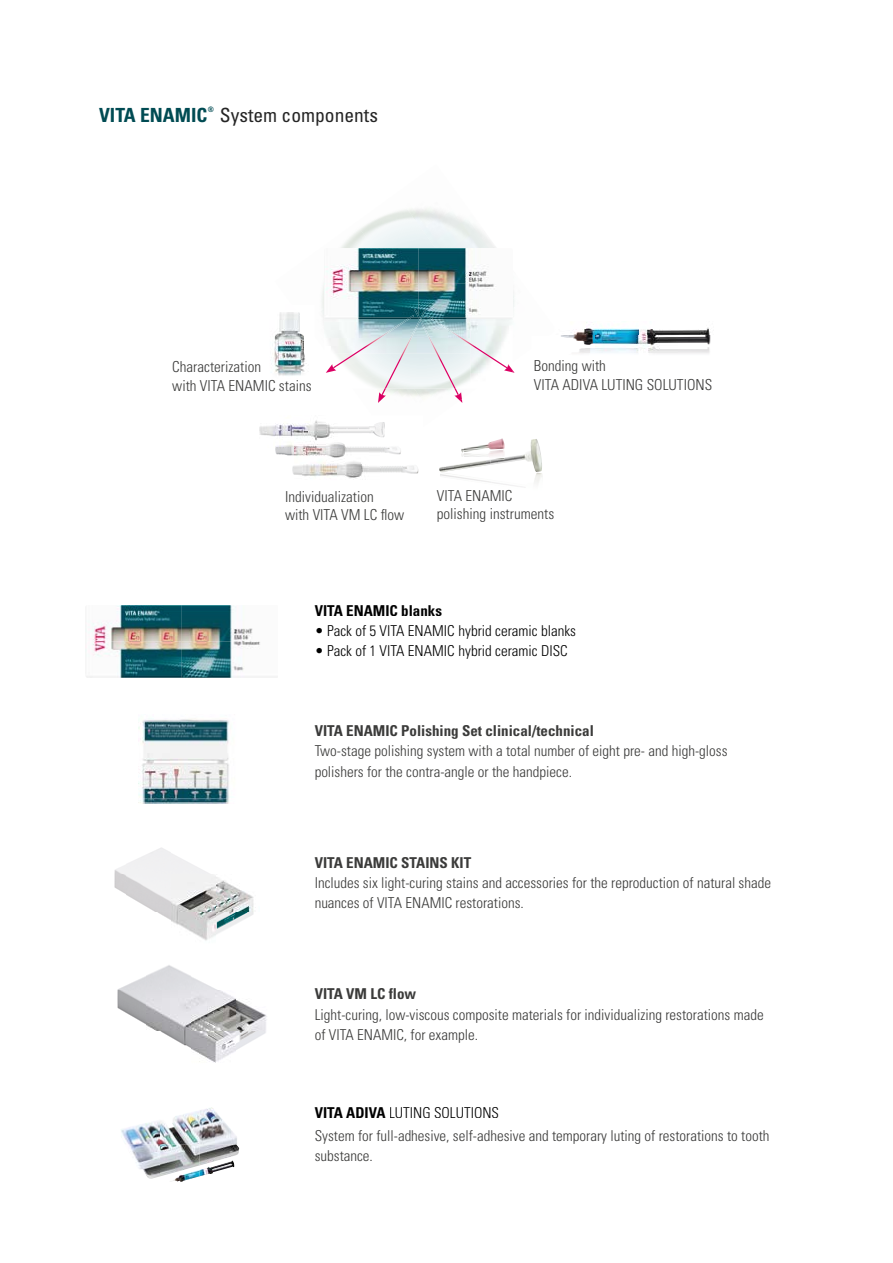
<style>
.page{position:relative;width:893px;height:1263px;background:#fff}
.page>*{position:absolute;margin:0;border:0;box-sizing:border-box;transform-origin:0 0}
.t1{font:condensed 19.5px "Univers";color:#252525}
.t2{font:700 condensed 19.5px "Univers";color:#004b53}
.t3{font:300 condensed 15.15px/18.5px "Univers";color:#3b3b3a}
.t4{font:300 condensed 15px/20.2px "Univers";color:#3b3b3a}
.t5{font:300 condensed 15px "Univers";color:#000}
.t6{font:700 condensed 15px "Univers";color:#3b3b3a}
.t7{font:700 condensed 15px "Univers";color:#000}
.t8{font:700 condensed 7.5px "Univers";color:#004b53}
.s1{font-weight:700;color:#000}
.s2{color:#000}
</style>
<div class="page">
<img style="left:321px;top:223px;width:53px;height:86px">
<img style="left:321px;top:309px;width:115px;height:94px">
<img style="left:456px;top:367px;width:15px;height:21px">
<img style="left:471px;top:318px;width:42px;height:70px">
<img style="left:324px;top:353px;width:3px;height:35px">
<img style="left:327px;top:353px;width:58px;height:35px">
<img style="left:324px;top:283px;width:94px;height:70px">
<img style="left:324px;top:248px;width:189px;height:35px">
<img style="left:418px;top:283px;width:95px;height:35px">
<img style="left:325px;top:318px;width:187px;height:1px">
<img style="left:336px;top:319px;width:49px;height:47px">
<svg style="left:326px;top:364px;width:11px;height:9px"></svg>
<img style="left:385px;top:319px;width:71px;height:69px">
<svg style="left:379px;top:388px;width:7px;height:7px"></svg>
<img style="left:431px;top:319px;width:75px;height:48px">
<svg style="left:504px;top:364px;width:11px;height:9px"></svg>
<svg style="left:407px;top:309px;width:26px;height:12px"></svg>
<svg style="left:454px;top:388px;width:8px;height:15px"></svg>
<img style="left:259px;top:420px;width:121px;height:29px">
<img style="left:380px;top:433px;width:17px;height:16px">
<img style="left:275px;top:449px;width:144px;height:29px">
<img style="left:354px;top:420px;width:18px;height:13px">
<img style="left:381px;top:433px;width:16px;height:14px">
<img style="left:372px;top:420px;width:13px;height:13px">
<img style="left:439px;top:459px;width:52px;height:24px">
<img style="left:491px;top:439px;width:52px;height:49px">
<img style="left:464px;top:438px;width:40px;height:11px">
<img style="left:461px;top:449px;width:44px;height:10px">
<svg style="left:495px;top:457px;width:10px;height:3px"></svg>
<img style="left:274px;top:312px;width:24px;height:30px">
<img style="left:274px;top:342px;width:28px;height:34px">
<img style="left:298px;top:336px;width:6px;height:8px">
<img style="left:302px;top:344px;width:5px;height:28px">
<img style="left:298px;top:312px;width:6px;height:24px">
<img style="left:561px;top:322px;width:122px;height:14px">
<img style="left:683px;top:327px;width:28px;height:9px">
<img style="left:561px;top:336px;width:150px;height:16px">
<img style="left:114px;top:847px;width:140px;height:65px">
<img style="left:157px;top:912px;width:97px;height:29px">
<img style="left:117px;top:965px;width:150px;height:98px">
<img style="left:139px;top:718px;width:90px;height:85px">
<img style="left:85px;top:605px;width:193px;height:73px">
<img style="left:121px;top:1121px;width:39px;height:23px">
<img style="left:160px;top:1111px;width:40px;height:71px">
<img style="left:200px;top:1107px;width:37px;height:37px">
<img style="left:128px;top:1144px;width:32px;height:35px">
<img style="left:200px;top:1144px;width:39px;height:32px">
<h1 class="t2" style="left:99px;top:103px;width:110px">VITA ENAMIC</h1>
<p class="t8" style="left:208px;top:104px;width:8px">®</p>
<h1 class="t1" style="left:220px;top:103px;width:160px">System components</h1>
<p class="t3" style="left:172px;top:358px;width:141px">Characterization<br>with VITA ENAMIC stains</p>
<p class="t3" style="left:534px;top:357px;width:180px">Bonding with<br>VITA ADIVA LUTING SOLUTIONS</p>
<p class="t3" style="left:285px;top:487px;width:121px">Individualization<br>with VITA VM LC flow</p>
<p class="t3" style="left:437px;top:486px;width:119px">VITA ENAMIC polishing instruments</p>
<p class="t7" style="left:315px;top:601px;width:129px">VITA ENAMIC blanks</p>
<p class="t5" style="left:315px;top:622px;width:263px">• Pack of 5 VITA ENAMIC hybrid ceramic blanks</p>
<p class="t5" style="left:315px;top:642px;width:255px">• Pack of 1 VITA ENAMIC hybrid ceramic DISC</p>
<p class="t6" style="left:315px;top:721px;width:281px">VITA ENAMIC Polishing Set clinical/technical</p>
<p class="t4" style="left:315px;top:741px;width:414px">Two-stage polishing system with a total number of eight pre- and high-gloss polishers for the contra-angle or the handpiece.</p>
<p class="t6" style="left:315px;top:853px;width:158px">VITA ENAMIC STAINS KIT</p>
<p class="t4" style="left:315px;top:872px;width:458px">Includes six light-curing stains and accessories for the reproduction of natural shade nuances of VITA ENAMIC restorations.</p>
<p class="t6" style="left:315px;top:985px;width:103px">VITA VM LC flow</p>
<p class="t4" style="left:315px;top:1004px;width:450px">Light-curing, low-viscous composite materials for individualizing restorations made of VITA ENAMIC, for example.</p>
<p class="t4" style="left:315px;top:1100px;width:456px;line-height:23.5px"><span class="s1">VITA ADIVA</span> <span class="s2">LUTING SOLUTIONS<br></span>System for full-adhesive, self-adhesive and temporary luting of restorations to tooth</p>
<p class="t4" style="left:315px;top:1146px;width:60px">substance.</p>
</div>
